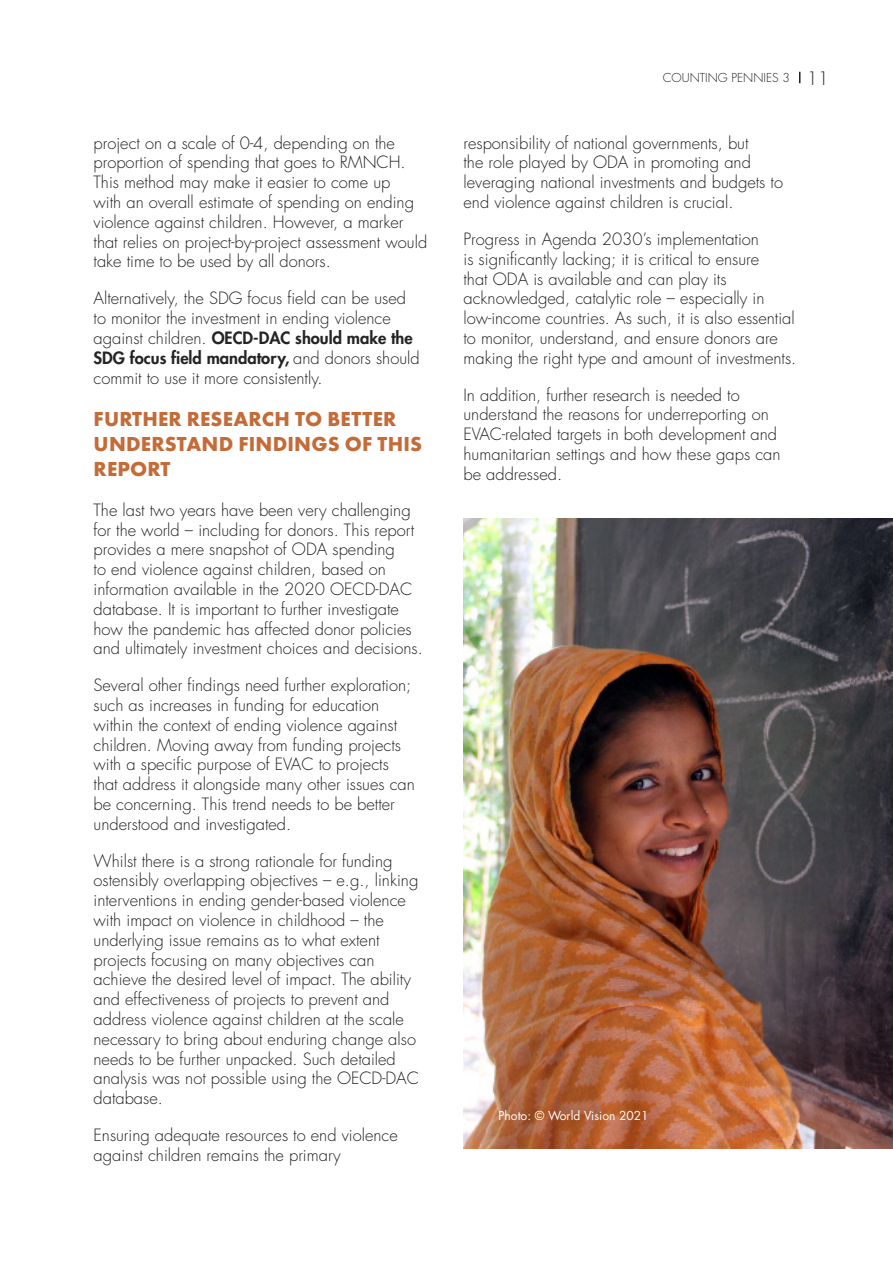
<style>
.page{position:relative;width:893px;height:1263px;background:#fff}
.page>*{position:absolute;margin:0;border:0;box-sizing:border-box;transform-origin:0 0}
.t1{font:700 21px/25.2px "Futura PT";letter-spacing:.01em;color:#c46b38}
.t2{font:300 16.5px/19.8px "Futura";color:#231f20}
.t3{font:12px "Futura LT";color:#fff}
.t4{font:300 12px "Futura";color:#231f20}
.s1{font-weight:800;color:#242424}
.s2{font-size:18px}
</style>
<div class="page">
<img style="left:463px;top:519px;width:430px;height:630px">
<p class="t2" style="left:94px;top:133px;width:335px">project on a scale of 0-4, depending on the proportion of spending that goes to RMNCH.<br>This method may make it easier to come up<br>with an overall estimate of spending on ending violence against children. However, a marker that relies on project-by-project assessment would take time to be used by all donors.</p>
<p class="t2" style="left:94px;top:289px;width:328px">Alternatively, the SDG focus field can be used to monitor the investment in ending violence against children. <span class="s1">OECD-DAC should make the SDG focus field mandatory,</span> and donors should commit to use it more consistently.</p>
<p class="t1" style="left:94px;top:406px;width:330px">FURTHER RESEARCH TO BETTER<br>UNDERSTAND FINDINGS OF THIS<br>REPORT</p>
<p class="t2" style="left:94px;top:500px;width:331px">The last two years have been very challenging for the world – including for donors. This report provides a mere snapshot of ODA spending<br>to end violence against children, based on information available in the 2020 OECD-DAC database. It is important to further investigate how the pandemic has affected donor policies and ultimately investment choices and decisions.</p>
<p class="t2" style="left:94px;top:676px;width:323px">Several other findings need further exploration; such as increases in funding for education within the context of ending violence against children. Moving away from funding projects with a specific purpose of EVAC to projects that address it alongside many other issues can be concerning. This trend needs to be better understood and investigated.</p>
<p class="t2" style="left:94px;top:851px;width:327px">Whilst there is a strong rationale for funding ostensibly overlapping objectives – e.g., linking interventions in ending gender-based violence with impact on violence in childhood – the underlying issue remains as to what extent projects focusing on many objectives can achieve the desired level of impact. The ability and effectiveness of projects to prevent and address violence against children at the scale necessary to bring about enduring change also needs to be further unpacked. Such detailed analysis was not possible using the OECD-DAC database.</p>
<p class="t2" style="left:94px;top:1125px;width:306px">Ensuring adequate resources to end violence against children remains the primary</p>
<p class="t4" style="left:663px;top:70px;width:168px">COUNTING PENNIES 3 <span class="s2">11</span></p>
<p class="t2" style="left:463px;top:133px;width:321px">responsibility of national governments, but<br>the role played by ODA in promoting and leveraging national investments and budgets to end violence against children is crucial.</p>
<p class="t2" style="left:463px;top:229px;width:334px">Progress in Agenda 2030’s implementation<br>is significantly lacking; it is critical to ensure<br>that ODA is available and can play its acknowledged, catalytic role – especially in low-income countries. As such, it is also essential to monitor, understand, and ensure donors are making the right type and amount of investments.</p>
<p class="t2" style="left:463px;top:385px;width:319px">In addition, further research is needed to understand the reasons for underreporting on EVAC-related targets in both development and humanitarian settings and how these gaps can be addressed.</p>
<p class="t3" style="left:499px;top:1108px;width:152px">Photo: © World Vision 2021</p>
</div>
